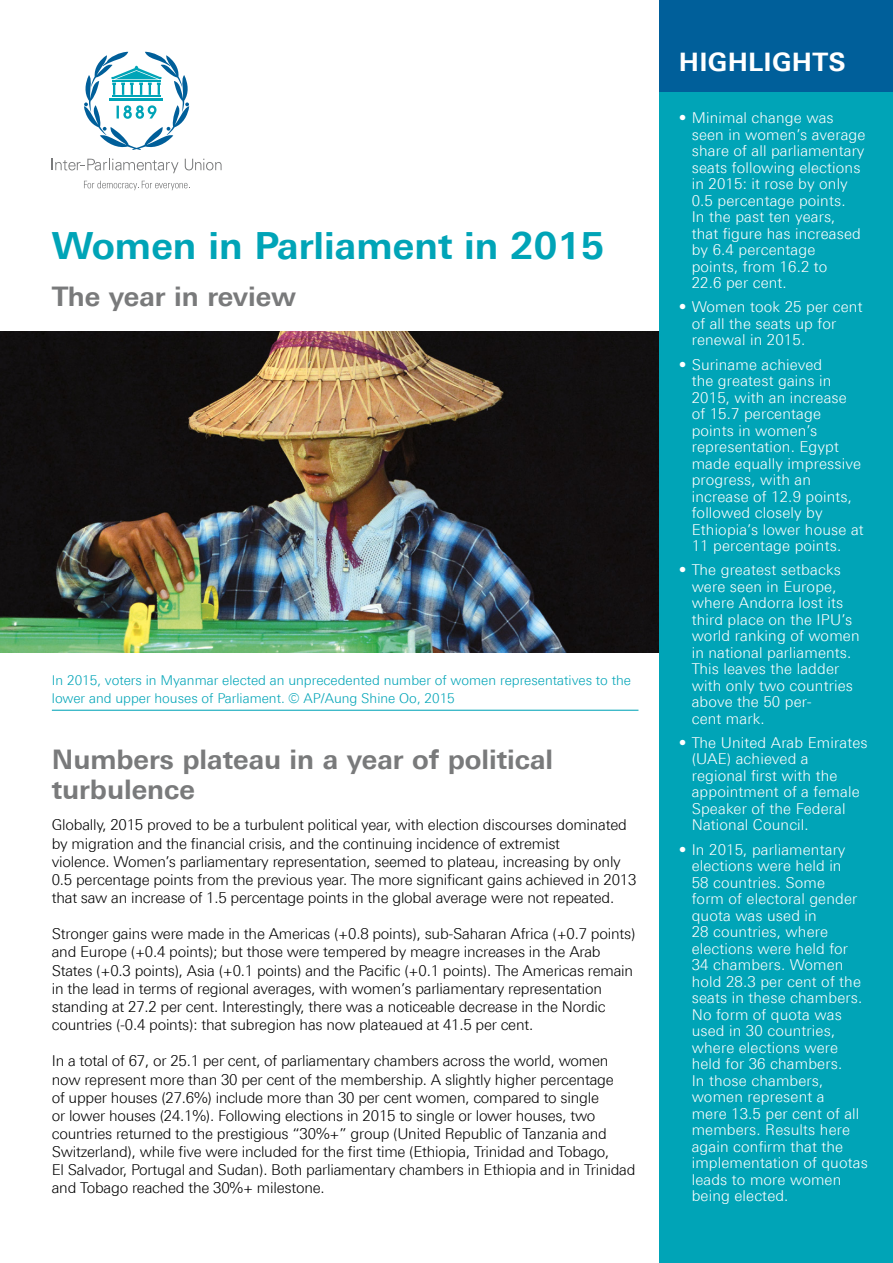
<style>
.page{position:relative;width:893px;height:1263px;background:#fff}
.page>*{position:absolute;margin:0;border:0;box-sizing:border-box;transform-origin:0 0}
.t1{font:700 37.5px "LT Univers Basic";color:#00a4b7}
.t2{font:700 27px/30px "LT Univers Basic";color:#797a7b}
.t3{font:700 25.5px "LT Univers Basic";letter-spacing:.01em;color:#fff}
.t4{font:300 15px/18.1px "LT Univers Basic";letter-spacing:-.015em;color:#000}
.t5{font:300 15px/16.5px "LT Univers Basic";letter-spacing:.01em;color:#fff}
.t6{font:300 13.5px/18.1px "LT Univers Basic";color:#00a4b7}
</style>
<div class="page">
<img style="left:0;top:331px;width:660px;height:322px">
<div style="left:660px;top:0;width:233px;height:1263px;background:#00a4b7"></div>
<div style="left:660px;top:0;width:233px;height:91px;background:#005f9a"></div>
<svg style="left:84px;top:181px;width:106px;height:9px"></svg>
<svg style="left:52px;top:159px;width:127px;height:14px"></svg>
<svg style="left:185px;top:159px;width:37px;height:11px"></svg>
<svg style="left:84px;top:52px;width:105px;height:98px"></svg>
<hr style="left:52px;top:710px;width:586px;height:1px;background:#00a4b7">
<h1 class="t1" style="left:52px;top:223px;width:554px">Women in Parliament in 2015</h1>
<h2 class="t2" style="left:52px;top:281px;width:246px">The year in review</h2>
<p class="t6" style="left:52px;top:671px;width:581px">In 2015, voters in Myanmar elected an unprecedented number of women representatives to the lower and upper houses of Parliament. © AP/Aung Shine Oo, 2015</p>
<h2 class="t2" style="left:52px;top:744px;width:503px">Numbers plateau in a year of political turbulence</h2>
<p class="t4" style="left:52px;top:816px;width:586px">Globally, 2015 proved to be a turbulent political year, with election discourses dominated by migration and the financial crisis, and the continuing incidence of extremist<br>violence. Women’s parliamentary representation, seemed to plateau, increasing by only 0.5 percentage points from the previous year. The more significant gains achieved in 2013 that saw an increase of 1.5 percentage points in the global average were not repeated.</p>
<p class="t4" style="left:52px;top:925px;width:585px">Stronger gains were made in the Americas (+0.8 points), sub-Saharan Africa (+0.7 points) and Europe (+0.4 points); but those were tempered by meagre increases in the Arab States (+0.3 points), Asia (+0.1 points) and the Pacific (+0.1 points). The Americas remain in the lead in terms of regional averages, with women’s parliamentary representation standing at 27.2 per cent. Interestingly, there was a noticeable decrease in the Nordic countries (-0.4 points): that subregion has now plateaued at 41.5 per cent.</p>
<p class="t4" style="left:52px;top:1052px;width:585px">In a total of 67, or 25.1 per cent, of parliamentary chambers across the world, women now represent more than 30 per cent of the membership. A slightly higher percentage<br>of upper houses (27.6%) include more than 30 per cent women, compared to single<br>or lower houses (24.1%). Following elections in 2015 to single or lower houses, two countries returned to the prestigious “30%+” group (United Republic of Tanzania and Switzerland), while five were included for the first time (Ethiopia, Trinidad and Tobago,<br>El Salvador, Portugal and Sudan). Both parliamentary chambers in Ethiopia and in Trinidad and Tobago reached the 30%+ milestone.</p>
<h3 class="t3" style="left:679px;top:47px;width:168px">HIGHLIGHTS</h3>
<p class="t5" style="left:692px;top:109px;width:175px;text-indent:-13px">• Minimal change was seen in women’s average share of all parliamentary seats following elections in 2015: it rose by only<br>0.5 percentage points.<br>In the past ten years, that figure has increased by 6.4 percentage points, from 16.2 to<br>22.6 per cent.</p>
<p class="t5" style="left:692px;top:299px;width:172px;text-indent:-13px">• Women took 25 per cent of all the seats up for renewal in 2015.</p>
<p class="t5" style="left:692px;top:356px;width:174px;text-indent:-13px">• Suriname achieved<br>the greatest gains in<br>2015, with an increase of 15.7 percentage points in women’s representation. Egypt made equally impressive progress, with an increase of 12.9 points, followed closely by<br>Ethiopia’s lower house at<br>11 percentage points.</p>
<p class="t5" style="left:692px;top:561px;width:169px;text-indent:-13px">• The greatest setbacks were seen in Europe, where Andorra lost its third place on the IPU’s world ranking of women in national parliaments.<br>This leaves the ladder with only two countries above the 50 per-<br>cent mark.</p>
<p class="t5" style="left:692px;top:734px;width:177px;text-indent:-13px">• The United Arab Emirates (UAE) achieved a<br>regional first with the appointment of a female<br>Speaker of the Federal<br>National Council.</p>
<p class="t5" style="left:692px;top:841px;width:178px;text-indent:-13px">• In 2015, parliamentary elections were held in<br>58 countries. Some<br>form of electoral gender quota was used in<br>28 countries, where elections were held for<br>34 chambers. Women hold 28.3 per cent of the seats in these chambers.<br>No form of quota was used in 30 countries, where elections were held for 36 chambers.<br>In those chambers, women represent a<br>mere 13.5 per cent of all members. Results here again confirm that the implementation of quotas leads to more women being elected.</p>
</div>
